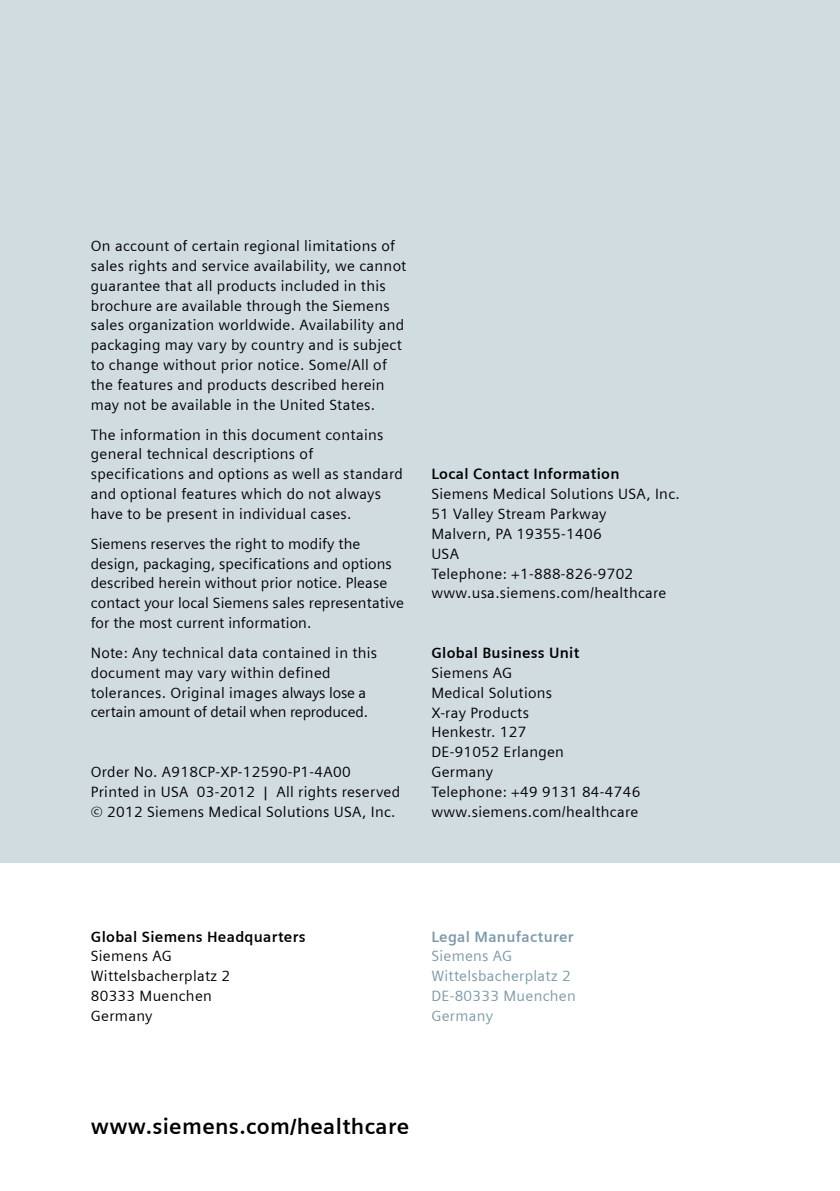
<style>
.page{position:relative;width:840px;height:1191px;background:#fff}
.page>*{position:absolute;margin:0;border:0;box-sizing:border-box;transform-origin:0 0}
.t1{font:700 22px "Siemens Sans";letter-spacing:.015em;color:#000}
.t2{font:15px/19.8px "Siemens Sans";letter-spacing:.02em;color:#000}
.t3{font:700 15px "Siemens Sans";letter-spacing:.02em;color:#000}
.t4{font:15px/19.8px "Siemens Sans";letter-spacing:.02em;color:#7b9aa9}
.t5{font:700 15px "Siemens Sans";letter-spacing:.02em;color:#7b9aa9}
</style>
<div class="page">
<div style="left:0;top:0;width:839px;height:862px;background:#d1dce1"></div>
<p class="t2" style="left:91px;top:236px;width:317px">On account of certain regional limitations of sales rights and service availability, we cannot guarantee that all products included in this brochure are available through the Siemens sales organization worldwide. Availability and packaging may vary by country and is subject to change without prior notice. Some/All of the features and products described herein may not be available in the United States.</p>
<p class="t2" style="left:91px;top:424px;width:313px">The information in this document contains general technical descriptions of specifications and options as well as standard and optional features which do not always have to be present in individual cases.</p>
<p class="t2" style="left:91px;top:534px;width:314px">Siemens reserves the right to modify the design, packaging, specifications and options described herein without prior notice. Please contact your local Siemens sales representative for the most current information.</p>
<p class="t2" style="left:91px;top:643px;width:288px">Note: Any technical data contained in this document may vary within defined tolerances. Original images always lose a certain amount of detail when reproduced.</p>
<p class="t2" style="left:91px;top:762px;width:311px">Order No. A918CP-XP-12590-P1-4A00<br>Printed in USA 03-2012 | All rights reserved © 2012 Siemens Medical Solutions USA, Inc.</p>
<p class="t3" style="left:431px;top:465px;width:190px">Local Contact Information</p>
<p class="t2" style="left:431px;top:484px;width:250px">Siemens Medical Solutions USA, Inc.<br>51 Valley Stream Parkway<br>Malvern, PA 19355-1406<br>USA<br>Telephone: +1-888-826-9702 www.usa.siemens.com/healthcare</p>
<p class="t3" style="left:431px;top:644px;width:149px">Global Business Unit</p>
<p class="t2" style="left:431px;top:663px;width:210px">Siemens AG<br>Medical Solutions<br>X-ray Products<br>Henkestr. 127<br>DE-91052 Erlangen<br>Germany<br>Telephone: +49 9131 84-4746 www.siemens.com/healthcare</p>
<p class="t3" style="left:91px;top:928px;width:216px">Global Siemens Headquarters</p>
<p class="t2" style="left:91px;top:946px;width:141px">Siemens AG<br>Wittelsbacherplatz 2<br>80333 Muenchen<br>Germany</p>
<p class="t5" style="left:431px;top:928px;width:144px">Legal Manufacturer</p>
<p class="t4" style="left:431px;top:946px;width:146px">Siemens AG<br>Wittelsbacherplatz 2<br>DE-80333 Muenchen<br>Germany</p>
<h1 class="t1" style="left:91px;top:1114px;width:320px">www.siemens.com/healthcare</h1>
</div>
